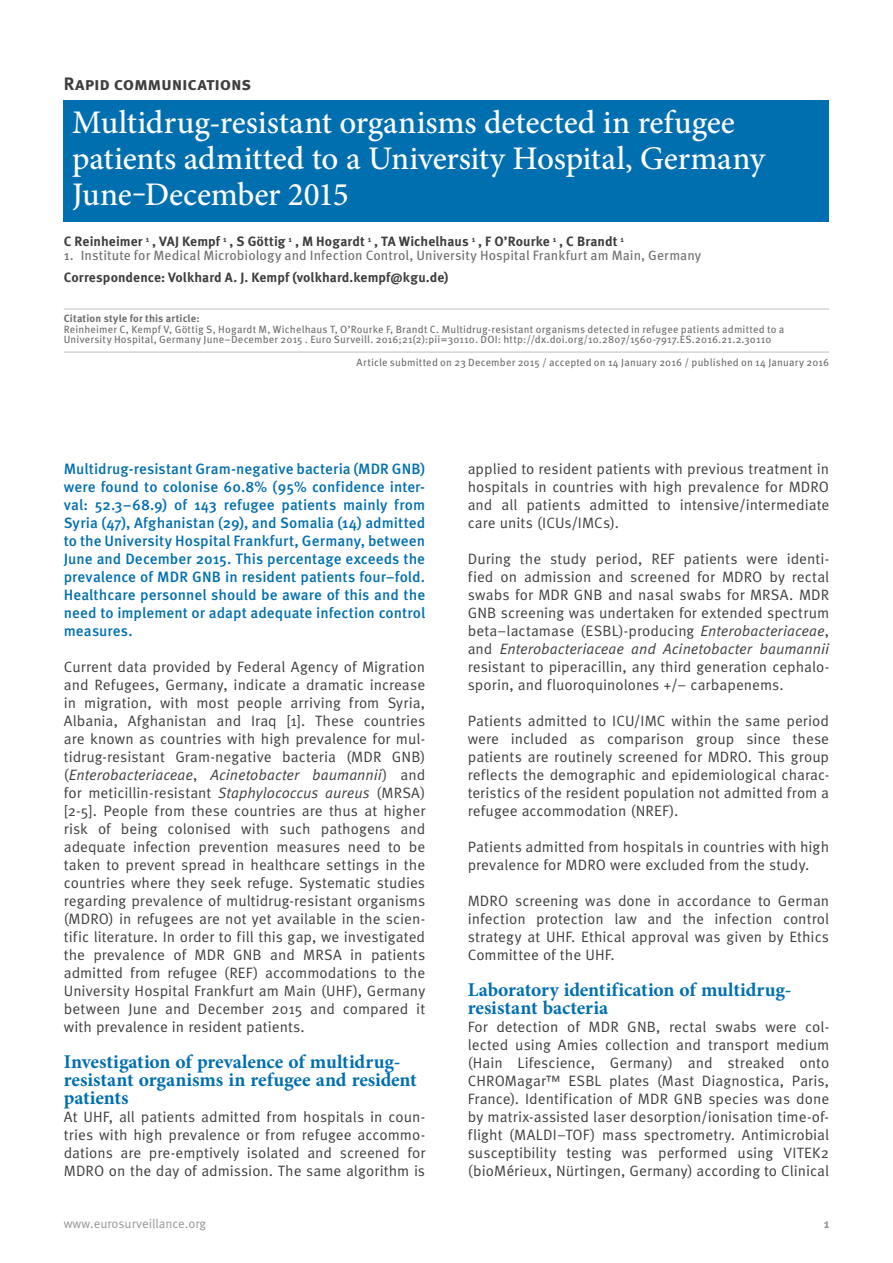
<style>
.page{position:relative;width:893px;height:1263px;background:#fff}
.page>*{position:absolute;margin:0;border:0;box-sizing:border-box;transform-origin:0 0}
.t1{font:500 33px/36px "Minion Pro";letter-spacing:-.005em;color:#fff}
.t2{font:700 19.5px/18px "Minion Pro";letter-spacing:-.005em;color:#006faf}
.t3{font:700 18px "Meta Pro";letter-spacing:-.015em;color:#3e3e3f}
.t4{font:15px/18px "Meta Pro";color:#3e3e3f;text-align:justify}
.t5{font:500 15px/18px "Meta Pro";color:#006faf;text-align:justify}
.t6{font:700 13.5px "Meta Pro";letter-spacing:.005em;color:#3e3e3f}
.t7{font:13.5px "Meta Pro";letter-spacing:.005em;color:#6c6d70}
.t8{font:12.75px "Meta Pro";color:#939598}
.t9{font:700 12.75px "Meta Pro";color:#939598}
.t10{font:10.5px/10.5px "Meta Pro";letter-spacing:.015em;color:#6c6d70}
.t11{font:700 10.5px "Meta Pro";letter-spacing:.015em;color:#6c6d70}
.s1{font-style:italic}
</style>
<div class="page">
<hr style="left:64px;top:309px;width:765px;height:1px;background:#bcbdc0">
<hr style="left:64px;top:352px;width:765px;height:1px;background:#bcbdc0">
<div style="left:64px;top:100px;width:765px;height:122px;background:#006faf"></div>
<p class="t3" style="left:64px;top:72px;width:189px">Rapid communications</p>
<h1 class="t1" style="left:72px;top:104px;width:694px">Multidrug-resistant organisms detected in refugee patients admitted to a University Hospital, Germany<br>June‒December 2015</h1>
<p class="t6" style="left:64px;top:233px;width:562px">C Reinheimer <sup>1</sup> , VAJ Kempf <sup>1</sup> , S Göttig <sup>1</sup> , M Hogardt <sup>1</sup> , TA Wichelhaus <sup>1</sup> , F O’Rourke <sup>1</sup> , C Brandt <sup>1</sup></p>
<p class="t7" style="left:64px;top:247px;width:639px">1. Institute for Medical Microbiology and Infection Control, University Hospital Frankfurt am Main, Germany</p>
<p class="t6" style="left:64px;top:269px;width:386px">Correspondence: Volkhard A. J. Kempf (volkhard.kempf@kgu.de)</p>
<p class="t11" style="left:64px;top:312px;width:137px">Citation style for this article:</p>
<p class="t10" style="left:64px;top:324px;width:722px">Reinheimer C, Kempf V, Göttig S, Hogardt M, Wichelhaus T, O’Rourke F, Brandt C. Multidrug-resistant organisms detected in refugee patients admitted to a<br>University Hospital, Germany June–December 2015 . Euro Surveill. 2016;21(2):pii=30110. DOI: http://dx.doi.org/10.2807/1560-7917.ES.2016.21.2.30110</p>
<p class="t10" style="left:357px;top:358px;width:474px">Article submitted on 23 December 2015 / accepted on 14 January 2016 / published on 14 January 2016</p>
<p class="t5" style="left:64px;top:460px;width:363px">Multidrug-resistant Gram-negative bacteria (MDR GNB) were found to colonise 60.8% (95% confidence inter&shy;val: 52.3–68.9) of 143 refugee patients mainly from Syria (47), Afghanistan (29), and Somalia (14) admitted to the University Hospital Frankfurt, Germany, between June and December 2015. This percentage exceeds the prevalence of MDR GNB in resident patients four–fold.<br>Healthcare personnel should be aware of this and the need to implement or adapt adequate infection control measures.</p>
<p class="t4" style="left:64px;top:658px;width:363px">Current data provided by Federal Agency of Migration and Refugees, Germany, indicate a dramatic increase in migration, with most people arriving from Syria, Albania, Afghanistan and Iraq [1]. These countries are known as countries with high prevalence for mul&shy;tidrug-resistant Gram-negative bacteria (MDR GNB) (<span class="s1">Enterobacteriaceae</span>, <span class="s1">Acinetobacter baumannii</span>) and for meticillin-resistant <span class="s1">Staphylococcus aureus</span> (MRSA) [2-5]. People from these countries are thus at higher risk of being colonised with such pathogens and adequate infection prevention measures need to be taken to prevent spread in healthcare settings in the countries where they seek refuge. Systematic studies regarding prevalence of multidrug-resistant organisms (MDRO) in refugees are not yet available in the scien&shy;tific literature. In order to fill this gap, we investigated the prevalence of MDR GNB and MRSA in patients admitted from refugee (REF) accommodations to the University Hospital Frankfurt am Main (UHF), Germany between June and December 2015 and compared it with prevalence in resident patients.</p>
<h2 class="t2" style="left:64px;top:1052px;width:355px">Investigation of prevalence of multidrug&shy;resistant organisms in refugee and resident patients</h2>
<p class="t4" style="left:64px;top:1108px;width:363px">At UHF, all patients admitted from hospitals in coun&shy;tries with high prevalence or from refugee accommo&shy;dations are pre-emptively isolated and screened for MDRO on the day of admission. The same algorithm is</p>
<p class="t4" style="left:468px;top:460px;width:363px">applied to resident patients with previous treatment in hospitals in countries with high prevalence for MDRO and all patients admitted to intensive/intermediate care units (ICUs/IMCs).</p>
<p class="t4" style="left:468px;top:550px;width:363px">During the study period, REF patients were identi&shy;fied on admission and screened for MDRO by rectal swabs for MDR GNB and nasal swabs for MRSA. MDR GNB screening was undertaken for extended spectrum beta–lactamase (ESBL)-producing <span class="s1">Enterobacteriaceae</span>, and <span class="s1">Enterobacteriaceae and Acinetobacter baumannii </span>resistant to piperacillin, any third generation cephalo&shy;sporin, and fluoroquinolones +/– carbapenems.</p>
<p class="t4" style="left:468px;top:712px;width:363px">Patients admitted to ICU/IMC within the same period were included as comparison group since these patients are routinely screened for MDRO. This group reflects the demographic and epidemiological charac&shy;teristics of the resident population not admitted from a refugee accommodation (NREF).</p>
<p class="t4" style="left:468px;top:838px;width:363px">Patients admitted from hospitals in countries with high prevalence for MDRO were excluded from the study.</p>
<p class="t4" style="left:468px;top:892px;width:363px">MDRO screening was done in accordance to German infection protection law and the infection control strategy at UHF. Ethical approval was given by Ethics Committee of the UHF.</p>
<h2 class="t2" style="left:468px;top:980px;width:325px">Laboratory identification of multidrug&shy;resistant bacteria</h2>
<p class="t4" style="left:468px;top:1018px;width:363px">For detection of MDR GNB, rectal swabs were col&shy;lected using Amies collection and transport medium (Hain Lifescience, Germany) and streaked onto CHROMagar™ ESBL plates (Mast Diagnostica, Paris, France). Identification of MDR GNB species was done by matrix-assisted laser desorption/ionisation time-of&shy;flight (MALDI–TOF) mass spectrometry. Antimicrobial susceptibility testing was performed using VITEK2 (bioMérieux, Nürtingen, Germany) according to Clinical</p>
<p class="t8" style="left:64px;top:1215px;width:144px">www.eurosurveillance.org</p>
<p class="t9" style="left:824px;top:1215px;width:7px">1</p>
</div>
